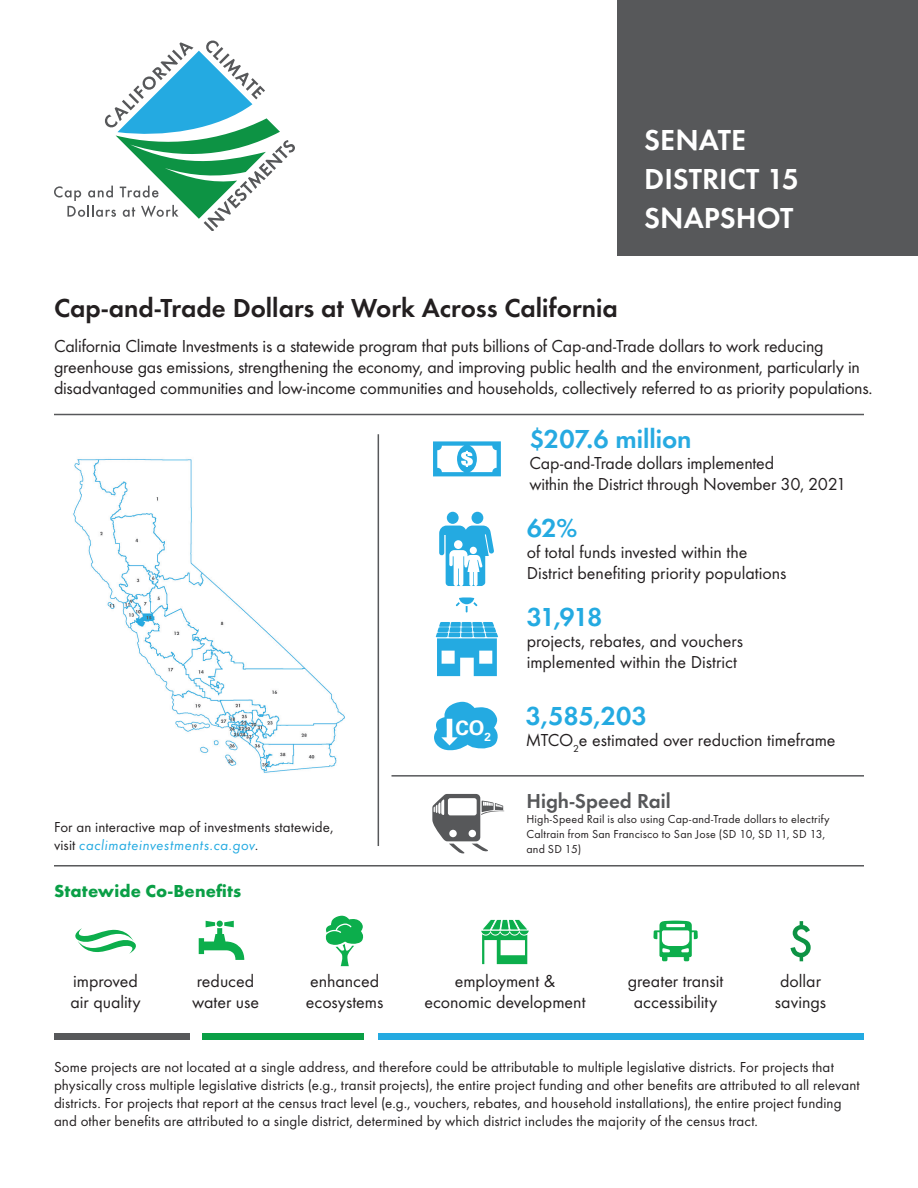
<style>
.page{position:relative;width:918px;height:1188px;background:#fff}
.page>*{position:absolute;margin:0;border:0;box-sizing:border-box;transform-origin:0 0}
.t1{font:600 30px/39px "Futura EF";color:#fff}
.t2{font:600 27px "Futura EF";color:#231f20}
.NUMBERS{font:600 27px "Futura EF";letter-spacing:-.015em;color:#24aae1}
.NUMBERS-2{font:600 27px "Futura EF";color:#27aae1}
.HSR_NUMBERS{font:600 21px "Futura EF";color:#57585a}
.Body_Copy{font:18px/21px "Futura EF";letter-spacing:-.01em;color:#231f20}
.t3{font:700 18px "Futura EF";letter-spacing:.005em;color:#0a9f46}
.Footnote{font:15px/18px "Futura EF";letter-spacing:.005em;color:#231f20}
.HSR_body_copy{font:12px/15px "Futura EF";letter-spacing:.015em;color:#231f20}
.s1{font-style:italic;color:#24aae1}
.s2{font-style:italic}
</style>
<div class="page">
<img style="left:73px;top:458px;width:272px;height:315px">
<div style="left:378px;top:1034px;width:486px;height:6px;background:#24aae1"></div>
<div style="left:202px;top:1034px;width:162px;height:6px;background:#0a9f46"></div>
<div style="left:54px;top:1034px;width:135px;height:6px;background:#57585a"></div>
<svg style="left:54px;top:40px;width:241px;height:191px"></svg>
<hr style="left:55px;top:414px;width:808px;height:1px;background:#57585a">
<hr style="left:55px;top:865px;width:808px;height:2px;background:#57585a">
<hr style="left:378px;top:435px;width:1px;height:410px;background:#57585a">
<svg style="left:199px;top:921px;width:46px;height:39px"></svg>
<svg style="left:75px;top:928px;width:61px;height:26px"></svg>
<svg style="left:325px;top:916px;width:39px;height:50px"></svg>
<svg style="left:481px;top:919px;width:48px;height:45px"></svg>
<svg style="left:653px;top:921px;width:45px;height:40px"></svg>
<svg style="left:790px;top:921px;width:21px;height:40px"></svg>
<div style="left:617px;top:0;width:301px;height:255px;background:#57585a"></div>
<svg style="left:433px;top:441px;width:68px;height:35px"></svg>
<svg style="left:439px;top:525px;width:55px;height:61px"></svg>
<div style="left:472px;top:512px;width:11px;height:12px;background:#24aae1;border-radius:50%"></div>
<div style="left:447px;top:512px;width:12px;height:12px;background:#24aae1;border-radius:50%"></div>
<svg style="left:436px;top:597px;width:62px;height:79px"></svg>
<svg style="left:434px;top:702px;width:64px;height:48px"></svg>
<svg style="left:432px;top:794px;width:72px;height:59px"></svg>
<hr style="left:392px;top:775px;width:471px;height:2px;background:#57585a">
<h1 class="t1" style="left:644px;top:121px;width:156px">SENATE<br>DISTRICT 15<br>SNAPSHOT</h1>
<p class="t2" style="left:54px;top:292px;width:565px">Cap-and-Trade Dollars at Work Across California</p>
<p class="Body_Copy" style="left:54px;top:335px;width:820px">California Climate Investments is a statewide program that puts billions of Cap-and-Trade dollars to work reducing greenhouse gas emissions, strengthening the economy, and improving public health and the environment, particularly in disadvantaged communities and low-income communities and households, collectively referred to as priority populations.</p>
<p class="Footnote" style="left:54px;top:818px;width:281px">For an interactive map of investments statewide, visit <span class="s1">caclimateinvestments.ca.gov</span><span class="s2">.</span></p>
<p class="t3" style="left:54px;top:880px;width:189px">Statewide Co-Benefits</p>
<p class="NUMBERS-2" style="left:529px;top:423px;width:164px">$207.6 million</p>
<p class="Body_Copy" style="left:529px;top:453px;width:318px">Cap-and-Trade dollars implemented<br>within the District through November 30, 2021</p>
<p class="NUMBERS" style="left:527px;top:512px;width:52px">62%</p>
<p class="Body_Copy" style="left:527px;top:542px;width:261px">of total funds invested within the<br>District benefiting priority populations</p>
<p class="NUMBERS" style="left:527px;top:601px;width:77px">31,918</p>
<p class="Body_Copy" style="left:527px;top:630px;width:218px">projects, rebates, and vouchers implemented within the District</p>
<p class="NUMBERS" style="left:526px;top:700px;width:123px">3,585,203</p>
<p class="Body_Copy" style="left:526px;top:730px;width:311px">MTCO<sub>2</sub>e estimated over reduction timeframe</p>
<p class="HSR_NUMBERS" style="left:526px;top:788px;width:146px">High-Speed Rail</p>
<p class="HSR_body_copy" style="left:526px;top:812px;width:305px">High-Speed Rail is also using Cap-and-Trade dollars to electrify<br>Caltrain from San Francisco to San Jose (SD 10, SD 11, SD 13, and SD 15)</p>
<p class="Body_Copy" style="left:71px;top:971px;width:72px">improved air quality</p>
<p class="Body_Copy" style="left:306px;top:971px;width:79px">enhanced ecosystems</p>
<p class="Body_Copy" style="left:424px;top:971px;width:163px;text-align:center">employment &amp; economic development</p>
<p class="Body_Copy" style="left:628px;top:971px;width:97px;text-align:center">greater transit accessibility</p>
<p class="Body_Copy" style="left:775px;top:971px;width:53px">dollar savings</p>
<p class="Body_Copy" style="left:192px;top:971px;width:69px">reduced water use</p>
<p class="Footnote" style="left:54px;top:1058px;width:807px">Some projects are not located at a single address, and therefore could be attributable to multiple legislative districts. For projects that physically cross multiple legislative districts (e.g., transit projects), the entire project funding and other benefits are attributed to all relevant districts. For projects that report at the census tract level (e.g., vouchers, rebates, and household installations), the entire project funding and other benefits are attributed to a single district, determined by which district includes the majority of the census tract.</p>
</div>
